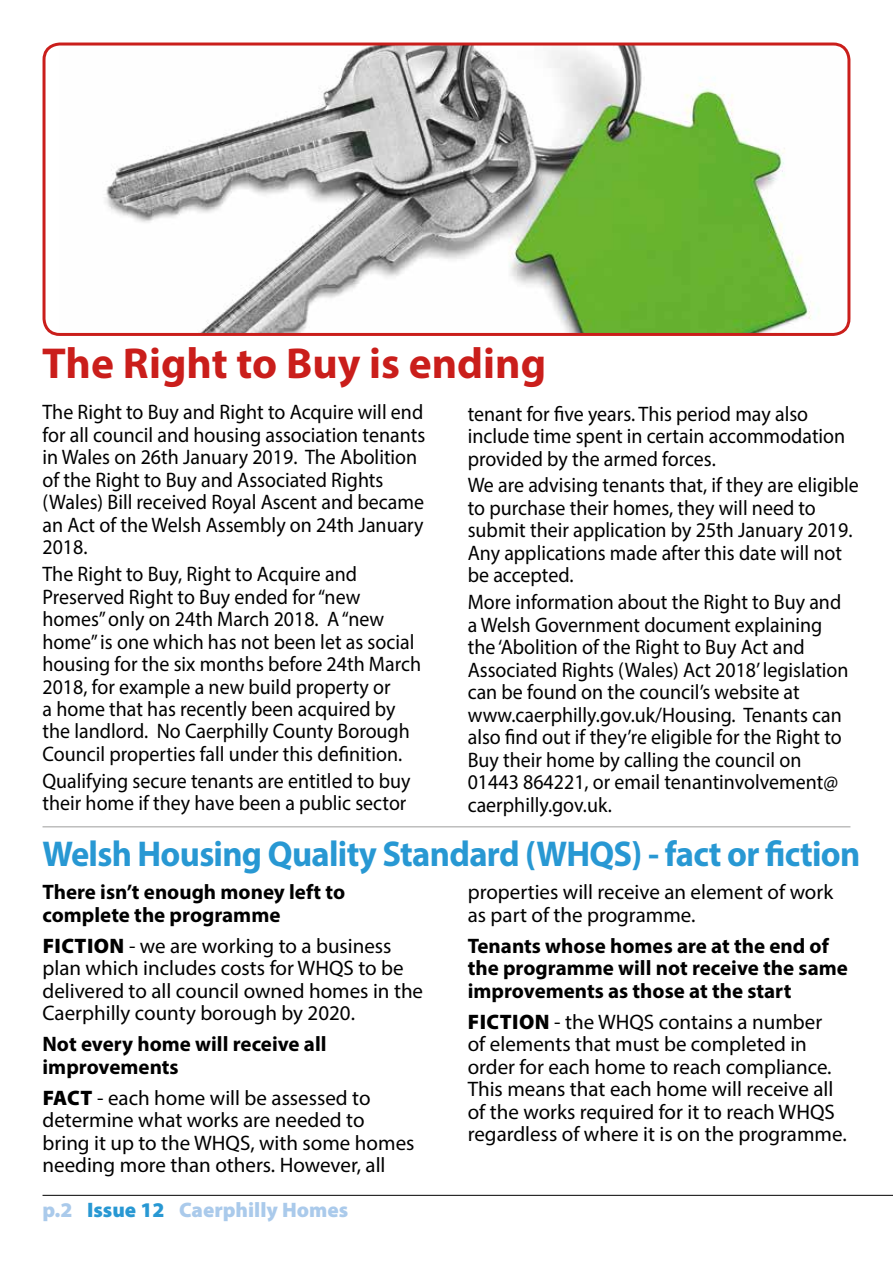
<style>
.page{position:relative;width:893px;height:1263px;background:#fff}
.page>*{position:absolute;margin:0;border:0;box-sizing:border-box;transform-origin:0 0}
.t1{font:700 43.5px "Myriad Pro";color:#ca1e1b}
.t2{font:700 36px "Myriad Pro";letter-spacing:-.02em;color:#2898d3;scale:.96 1}
.t3{font:21px/22.5px "Myriad Pro";color:#000;scale:.95 1}
.t4{font:21px/22.5px "Myriad Pro";color:#000}
.t5{font:700 21px/22.5px "Myriad Pro";color:#000}
.t6{font:900 21px "Myriad Pro";color:#aacaeb}
.s1{font-weight:900}
.s2{color:#2898d3}
</style>
<div class="page">
<hr style="left:43px;top:1195px;width:850px;height:1px;background:#000">
<img style="left:105px;top:44px;width:744px;height:289px">
<div style="left:43px;top:43px;width:807px;height:293px;border:3px solid #ca1e1b;border-radius:16px"></div>
<hr style="left:43px;top:826px;width:807px;height:1px;background:#9d9d9c">
<h1 class="t1" style="left:42px;top:335px;width:505px">The Right to Buy is ending</h1>
<p class="t3" style="left:43px;top:401px;width:404px">The Right to Buy and Right to Acquire will end for all council and housing association tenants in Wales on 26th January 2019. The Abolition of the Right to Buy and Associated Rights (Wales) Bill received Royal Ascent and became an Act of the Welsh Assembly on 24th January 2018.</p>
<p class="t3" style="left:43px;top:562px;width:400px">The Right to Buy, Right to Acquire and Preserved Right to Buy ended for “new homes” only on 24th March 2018. A “new home” is one which has not been let as social housing for the six months before 24th March 2018, for example a new build property or<br>a home that has recently been acquired by the landlord. No Caerphilly County Borough Council properties fall under this definition.</p>
<p class="t3" style="left:43px;top:769px;width:389px">Qualifying secure tenants are entitled to buy their home if they have been a public sector</p>
<p class="t3" style="left:468px;top:402px;width:399px">tenant for five years. This period may also include time spent in certain accommodation provided by the armed forces.</p>
<p class="t3" style="left:468px;top:474px;width:413px">We are advising tenants that, if they are eligible to purchase their homes, they will need to submit their application by 25th January 2019.<br>Any applications made after this date will not be accepted.</p>
<p class="t3" style="left:468px;top:590px;width:402px">More information about the Right to Buy and a Welsh Government document explaining the ‘Abolition of the Right to Buy Act and Associated Rights (Wales) Act 2018’ legislation can be found on the council’s website at www.caerphilly.gov.uk/Housing. Tenants can also find out if they’re eligible for the Right to Buy their home by calling the council on 01443 864221, or email tenantinvolvement@ caerphilly.gov.uk.</p>
<h2 class="t2" style="left:43px;top:830px;width:853px">Welsh Housing Quality Standard (WHQS) - fact or fiction</h2>
<p class="t5" style="left:43px;top:880px;width:304px">There isn’t enough money left to complete the programme</p>
<p class="t4" style="left:43px;top:934px;width:382px"><span class="s1">FICTION</span> - we are working to a business plan which includes costs for WHQS to be delivered to all council owned homes in the Caerphilly county borough by 2020.</p>
<p class="t5" style="left:43px;top:1032px;width:286px">Not every home will receive all improvements</p>
<p class="t4" style="left:43px;top:1086px;width:373px"><span class="s1">FACT</span> - each home will be assessed to determine what works are needed to bring it up to the WHQS, with some homes needing more than others. However, all</p>
<p class="t4" style="left:468px;top:881px;width:367px">properties will receive an element of work as part of the programme.</p>
<p class="t5" style="left:468px;top:934px;width:382px">Tenants whose homes are at the end of the programme will not receive the same improvements as those at the start</p>
<p class="t4" style="left:468px;top:1010px;width:380px"><span class="s1">FICTION</span> - the WHQS contains a number<br>of elements that must be completed in order for each home to reach compliance.<br>This means that each home will receive all of the works required for it to reach WHQS regardless of where it is on the programme.</p>
<p class="t6" style="left:43px;top:1196px;width:307px">p.2 <span class="s2">Issue 12</span> Caerphilly Homes</p>
</div>
